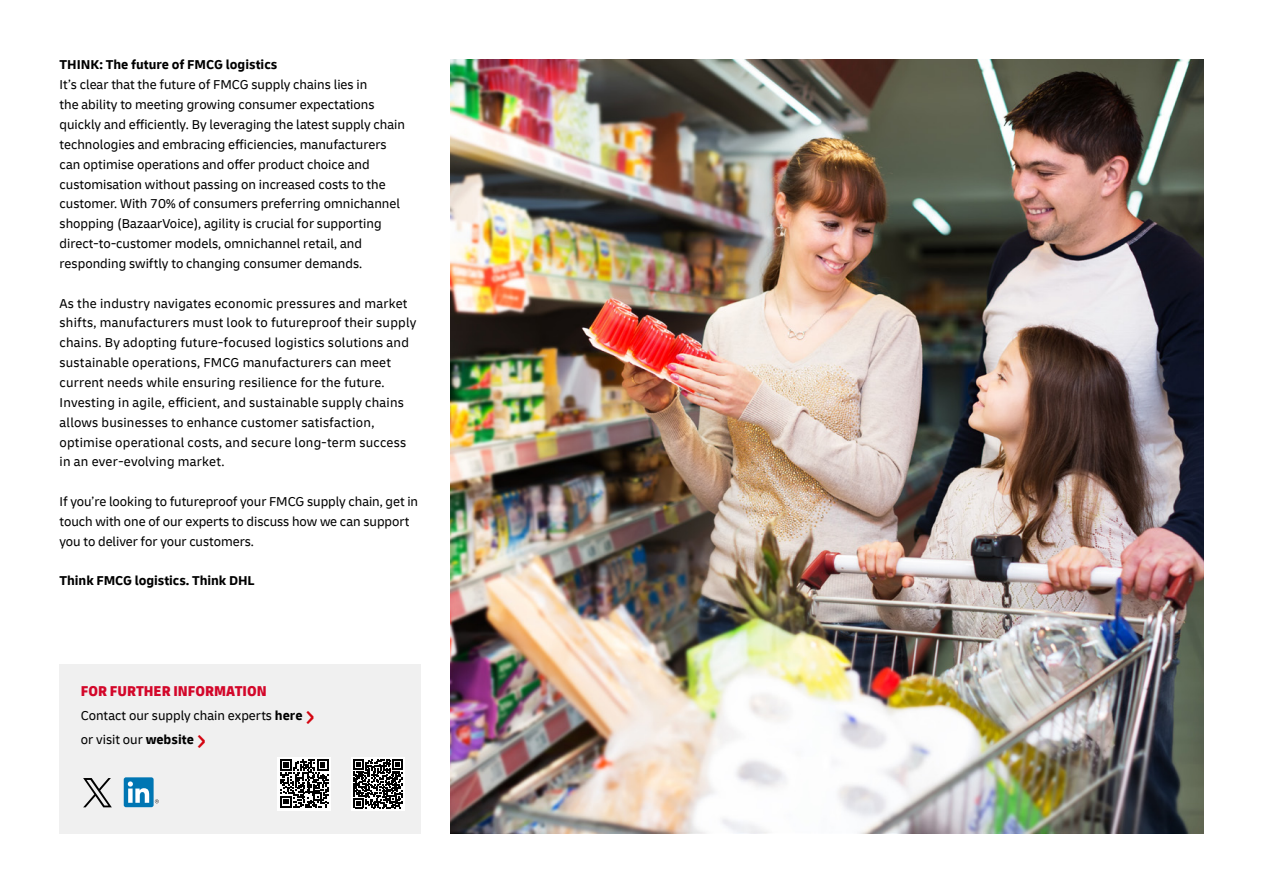
<style>
.page{position:relative;width:1263px;height:893px;background:#fff}
.page>*{position:absolute;margin:0;border:0;box-sizing:border-box;transform-origin:0 0}
.t1{font:30px "Delivery";color:#d40511}
.t2{font:900 condensed 15px "Delivery";color:#d3072a}
.t3{font:13.5px/19.8px "Delivery";color:#000}
.t4{font:700 13.5px "Delivery";letter-spacing:-.005em;color:#000}
.s1{font-weight:700}
</style>
<div class="page">
<div style="left:60px;top:664px;width:361px;height:169px;background:#f0f0f0"></div>
<svg style="left:155px;top:799px;width:4px;height:4px"></svg>
<div style="left:124px;top:777px;width:30px;height:30px;background:#0076b3;border-radius:2px"></div>
<svg style="left:128px;top:781px;width:21px;height:22px"></svg>
<svg style="left:277px;top:757px;width:54px;height:53px"></svg>
<svg style="left:280px;top:759px;width:48px;height:48px"></svg>
<svg style="left:83px;top:778px;width:29px;height:29px"></svg>
<img style="left:451px;top:60px;width:752px;height:773px">
<svg style="left:351px;top:757px;width:54px;height:54px"></svg>
<svg style="left:354px;top:759px;width:49px;height:49px"></svg>
<p class="t4" style="left:60px;top:57px;width:219px">THINK: The future of FMCG logistics</p>
<p class="t3" style="left:60px;top:75px;width:347px">It’s clear that the future of FMCG supply chains lies in<br>the ability to meeting growing consumer expectations quickly and efficiently. By leveraging the latest supply chain technologies and embracing efficiencies, manufacturers can optimise operations and offer product choice and customisation without passing on increased costs to the customer. With 70% of consumers preferring omnichannel shopping (BazaarVoice), agility is crucial for supporting direct-to-customer models, omnichannel retail, and responding swiftly to changing consumer demands.</p>
<p class="t3" style="left:60px;top:293px;width:358px">As the industry navigates economic pressures and market shifts, manufacturers must look to futureproof their supply chains. By adopting future-focused logistics solutions and sustainable operations, FMCG manufacturers can meet current needs while ensuring resilience for the future.<br>Investing in agile, efficient, and sustainable supply chains allows businesses to enhance customer satisfaction, optimise operational costs, and secure long-term success in an ever-evolving market.</p>
<p class="t3" style="left:60px;top:491px;width:360px">If you’re looking to futureproof your FMCG supply chain, get in touch with one of our experts to discuss how we can support you to deliver for your customers.</p>
<p class="t4" style="left:60px;top:573px;width:197px">Think FMCG logistics. Think DHL</p>
<p class="t2" style="left:81px;top:682px;width:187px">FOR FURTHER INFORMATION</p>
<p class="t3" style="left:81px;top:706px;width:223px">Contact our supply chain experts <span class="s1">here</span></p>
<h1 class="t1" style="left:305px;top:697px;width:11px">›</h1>
<p class="t3" style="left:81px;top:730px;width:115px">or visit our <span class="s1">website</span></p>
<h1 class="t1" style="left:197px;top:721px;width:11px">›</h1>
</div>
